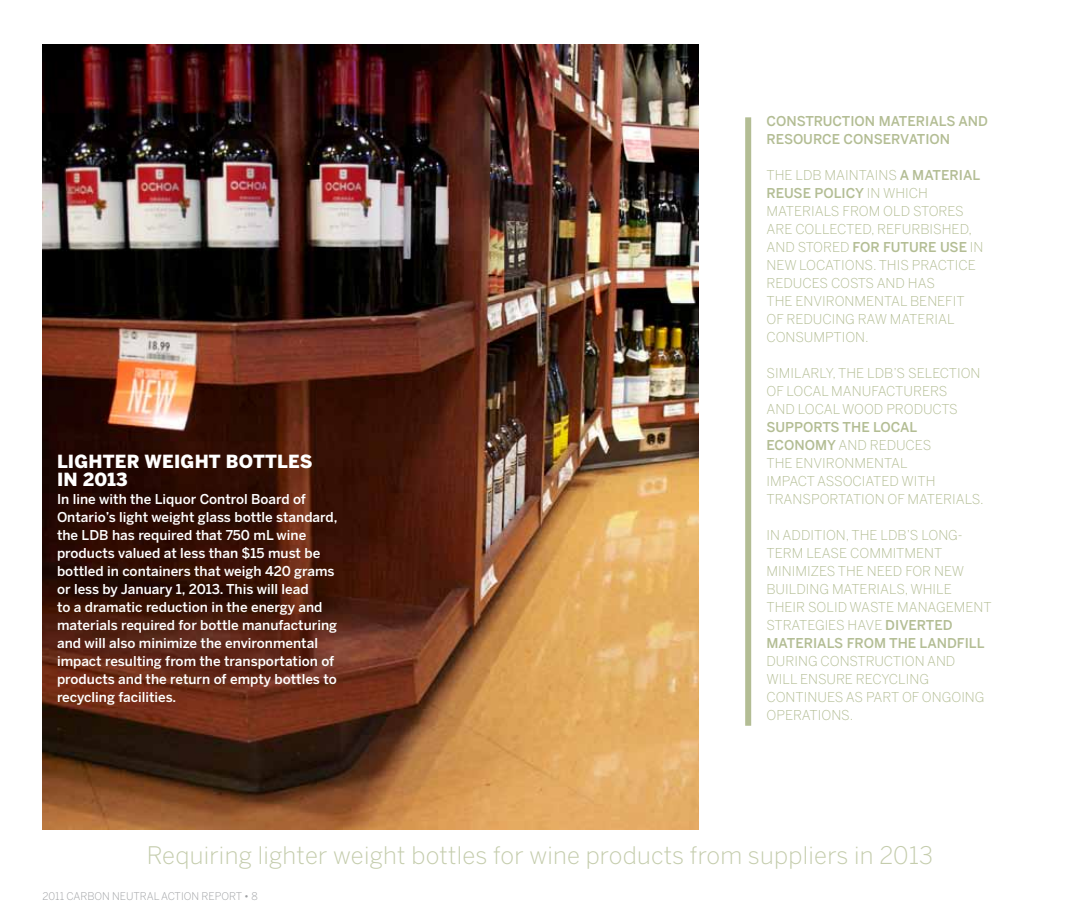
<style>
.page{position:relative;width:1080px;height:918px;background:#fff}
.page>*{position:absolute;margin:0;border:0;box-sizing:border-box;transform-origin:0 0}
.t1{font:300 24px "Benton Sans";letter-spacing:.01em;color:#c4ccac}
.t2{font:900 18px/18px "Benton Sans";letter-spacing:.01em;color:#fff}
.t3{font:300 13.5px/18px "Benton Sans";color:#b3bd94}
.t4{font:500 13.5px/18px "Benton Sans";color:#fff}
.t5{font:500 13.5px/18px "Benton Sans";color:#b3bd94}
.t6{font:300 10.5px "Benton Sans";color:#9d9fa2}
.s1{font-weight:500}
</style>
<div class="page">
<img style="left:43px;top:44px;width:656px;height:786px">
<div style="left:745px;top:117px;width:6px;height:609px;background:#b3bd94"></div>
<h2 class="t2" style="left:57px;top:452px;width:257px">LIGHTER WEIGHT BOTTLES<br>IN 2013</h2>
<p class="t4" style="left:57px;top:490px;width:282px">In line with the Liquor Control Board of Ontario’s light weight glass bottle standard, the LDB has required that 750 mL wine products valued at less than $15 must be bottled in containers that weigh 420 grams or less by January 1, 2013. This will lead<br>to a dramatic reduction in the energy and materials required for bottle manufacturing and will also minimize the environmental impact resulting from the transportation of products and the return of empty bottles to recycling facilities.</p>
<p class="t5" style="left:767px;top:112px;width:223px">CONSTRUCTION MATERIALS AND<br>RESOURCE CONSERVATION</p>
<p class="t3" style="left:767px;top:166px;width:219px">THE LDB MAINTAINS <span class="s1">A MATERIAL<br>REUSE POLICY</span> IN WHICH<br>MATERIALS FROM OLD STORES<br>ARE COLLECTED, REFURBISHED,<br>AND STORED <span class="s1">FOR FUTURE USE</span> IN<br>NEW LOCATIONS. THIS PRACTICE<br>REDUCES COSTS AND HAS<br>THE ENVIRONMENTAL BENEFIT<br>OF REDUCING RAW MATERIAL<br>CONSUMPTION.</p>
<p class="t3" style="left:767px;top:364px;width:215px">SIMILARLY, THE LDB’S SELECTION<br>OF LOCAL MANUFACTURERS<br>AND LOCAL WOOD PRODUCTS</p>
<p class="t3" style="left:767px;top:418px;width:219px"><span class="s1">SUPPORTS THE LOCAL<br>ECONOMY</span> AND REDUCES<br>THE ENVIRONMENTAL<br>IMPACT ASSOCIATED WITH<br>TRANSPORTATION OF MATERIALS.</p>
<p class="t3" style="left:767px;top:526px;width:227px">IN ADDITION, THE LDB’S LONG-<br>TERM LEASE COMMITMENT<br>MINIMIZES THE NEED FOR NEW<br>BUILDING MATERIALS, WHILE<br>THEIR SOLID WASTE MANAGEMENT<br>STRATEGIES HAVE <span class="s1">DIVERTED<br>MATERIALS FROM THE LANDFILL</span></p>
<p class="t3" style="left:767px;top:652px;width:219px">DURING CONSTRUCTION AND<br>WILL ENSURE RECYCLING<br>CONTINUES AS PART OF ONGOING<br>OPERATIONS.</p>
<h1 class="t1" style="left:147px;top:841px;width:788px">Requiring lighter weight bottles for wine products from suppliers in 2013</h1>
<p class="t6" style="left:43px;top:890px;width:217px">2011 CARBON NEUTRAL ACTION REPORT • 8</p>
</div>
